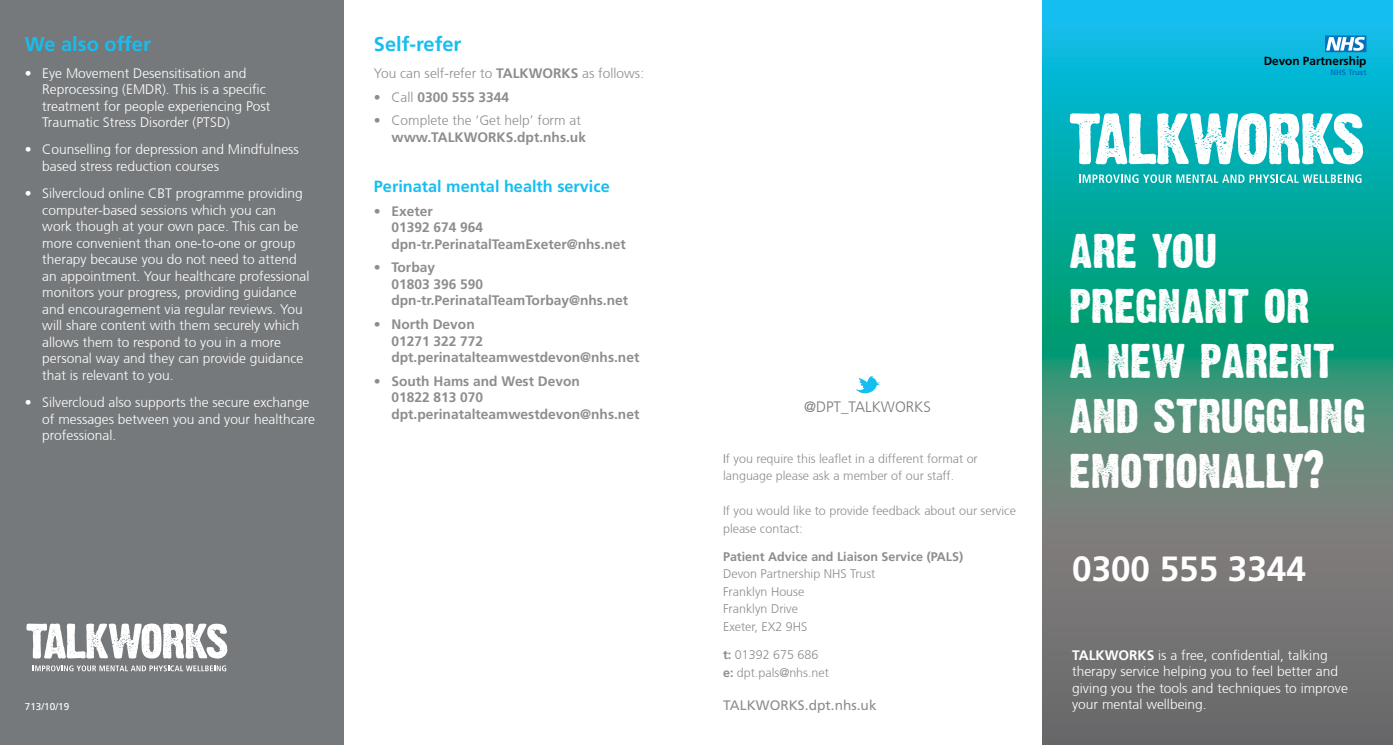
<style>
.page{position:relative;width:1393px;height:745px;background:#fff}
.page>*{position:absolute;margin:0;border:0;box-sizing:border-box;transform-origin:0 0}
.t1{font:47.5px/55px "Dirty Headline";color:#fff}
.t2{font:700 35px "Frutiger";color:#fff}
.t3{font:700 20px "Frutiger";color:#15bef0}
.t4{font:700 16.25px "Frutiger";color:#15bef0}
.t5{font:300 15px "Frutiger CE";color:#76797b}
.t6{font:300 13.75px/16.5px "Frutiger CE";color:#fff}
.t7{font:700 13.75px/16.5px "Frutiger";color:#8b8d8f}
.t8{font:300 13.75px "Frutiger CE";color:#8b8d8f}
.t9{font:13.75px "Frutiger";color:#8b8d8f}
.t10{font:300 12.5px/17.5px "Frutiger CE";color:#8b8d8f}
.t11{font:700 12.5px "Frutiger";color:#8b8d8f}
.t12{font:700 11.75px "Frutiger";color:#000}
.t13{font:10px "Frutiger";color:#fff}
.t14{font:700 7.88px "Frutiger";color:#0072bc}
.s1{font-family:"Frutiger";font-weight:700}
.s2{font-family:"Frutiger CE";font-weight:300}
.s3{color:#76797b}
</style>
<div class="page">
<div style="left:0;top:0;width:344px;height:744px;background:#76797b"></div>
<svg style="left:1042px;top:0;width:351px;height:744px;background:#3c928c"></svg>
<svg style="left:1069px;top:113px;width:294px;height:51px"></svg>
<svg style="left:1079px;top:174px;width:282px;height:9px"></svg>
<svg style="left:26px;top:623px;width:201px;height:35px"></svg>
<svg style="left:33px;top:665px;width:193px;height:6px"></svg>
<svg style="left:1325px;top:35px;width:41px;height:17px"></svg>
<svg style="left:855px;top:376px;width:24px;height:18px"></svg>
<h3 class="t3" style="left:25px;top:32px;width:127px">We also offer</h3>
<p class="t6" style="left:42px;top:64px;width:230px;text-indent:-18px">• Eye Movement Desensitisation and Reprocessing (EMDR). This is a specific treatment for people experiencing Post Traumatic Stress Disorder (PTSD)</p>
<p class="t6" style="left:42px;top:141px;width:258px;text-indent:-18px">• Counselling for depression and Mindfulness based stress reduction courses</p>
<p class="t6" style="left:42px;top:185px;width:269px;text-indent:-18px">• Silvercloud online CBT programme providing computer-based sessions which you can<br>work though at your own pace. This can be more convenient than one-to-one or group therapy because you do not need to attend an appointment. Your healthcare professional monitors your progress, providing guidance and encouragement via regular reviews. You will share content with them securely which allows them to respond to you in a more personal way and they can provide guidance that is relevant to you.</p>
<p class="t6" style="left:42px;top:393px;width:274px;text-indent:-18px">• Silvercloud also supports the secure exchange of messages between you and your healthcare professional.</p>
<h3 class="t3" style="left:374px;top:32px;width:89px">Self-refer</h3>
<p class="t8" style="left:374px;top:65px;width:272px">You can self-refer to <span class="s1">TALKWORKS</span> as follows:</p>
<p class="t7" style="left:374px;top:88px;width:137px"><span class="s2">• Call</span> 0300 555 3344</p>
<p class="t8" style="left:374px;top:112px;width:208px">• Complete the ‘Get help’ form at</p>
<p class="t7" style="left:391px;top:129px;width:196px">www.TALKWORKS.dpt.nhs.uk</p>
<p class="t4" style="left:374px;top:177px;width:237px">Perinatal mental health service</p>
<p class="t7" style="left:391px;top:202px;width:236px;text-indent:-18px"><span class="s2">•</span> Exeter<br>01392 674 964 dpn-tr.PerinatalTeamExeter@nhs.net</p>
<p class="t7" style="left:391px;top:259px;width:238px;text-indent:-18px"><span class="s2">•</span> Torbay<br>01803 396 590 dpn-tr.PerinatalTeamTorbay@nhs.net</p>
<p class="t7" style="left:391px;top:315px;width:249px;text-indent:-18px"><span class="s2">•</span> North Devon<br>01271 322 772 dpt.perinatalteamwestdevon@nhs.net</p>
<p class="t7" style="left:391px;top:372px;width:249px;text-indent:-18px"><span class="s2">•</span> South Hams and West Devon<br>01822 813 070 dpt.perinatalteamwestdevon@nhs.net</p>
<p class="t12" style="left:1263px;top:54px;width:104px">Devon Partnership</p>
<p class="t14" style="left:1330px;top:68px;width:37px">NHS Trust</p>
<p class="t5" style="left:804px;top:398px;width:128px">@DPT_TALKWORKS</p>
<p class="t10" style="left:723px;top:449px;width:256px"><span class="s3">I</span>f you require this leaflet in a different format or language please ask a member of our staff.</p>
<p class="t10" style="left:723px;top:501px;width:294px">If you would like to provide feedback about our service please contact:</p>
<p class="t11" style="left:723px;top:548px;width:242px">Patient Advice and Liaison Service (PALS)</p>
<p class="t10" style="left:723px;top:564px;width:154px">Devon Partnership NHS Trust<br>Franklyn House<br>Franklyn Drive<br>Exeter, EX2 9HS</p>
<p class="t10" style="left:723px;top:645px;width:107px"><span class="s1">t:</span> 01392 675 686 <span class="s1">e:</span> dpt.pals@nhs.net</p>
<h1 class="t1" style="left:1069px;top:221px;width:298px">ARE YOU<br>PREGNANT OR<br>A NEW PARENT<br>AND STRUGGLING<br>EMOTIONALLY?</h1>
<h2 class="t2" style="left:1072px;top:547px;width:235px">0300 555 3344</h2>
<p class="t6" style="left:1072px;top:646px;width:277px"><span class="s1">TALKWORKS</span> is a free, confidential, talking therapy service helping you to feel better and giving you the tools and techniques to improve</p>
<p class="t13" style="left:25px;top:700px;width:46px">713/10/19</p>
<p class="t6" style="left:1072px;top:695px;width:136px">your mental wellbeing.</p>
<p class="t9" style="left:723px;top:696px;width:155px">TALKWORKS.dpt.nhs.uk</p>
</div>
